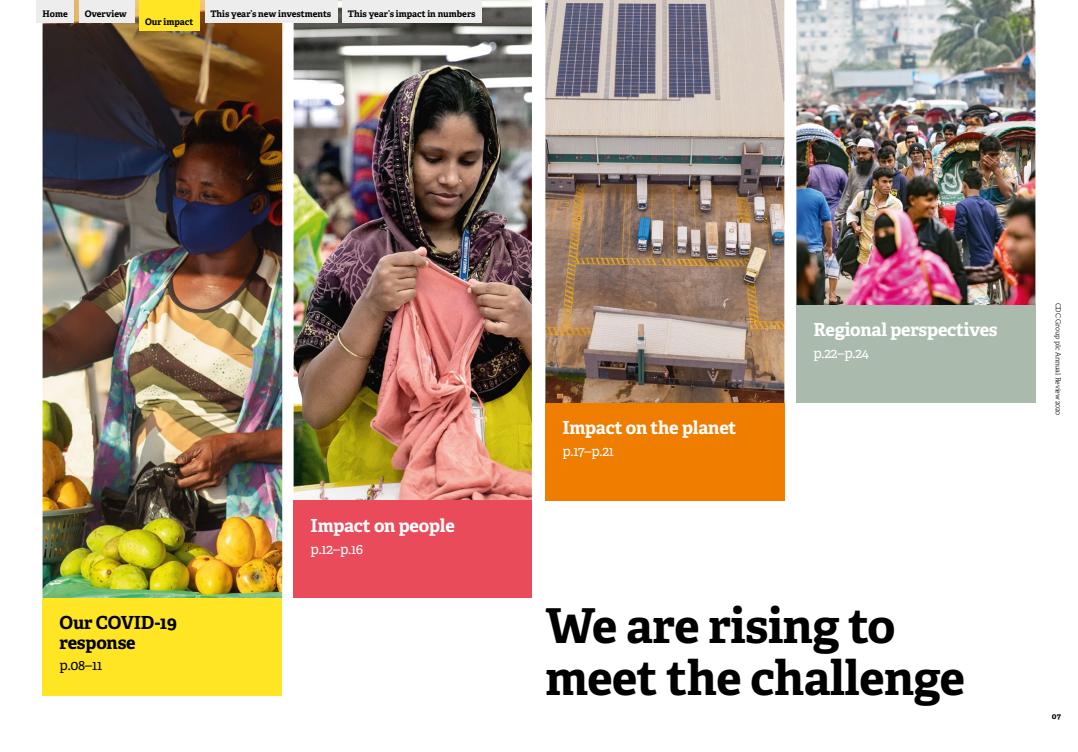
<style>
.page{position:relative;width:1078px;height:752px;background:#fff}
.page>*{position:absolute;margin:0;border:0;box-sizing:border-box;transform-origin:0 0}
.t1{font:700 48px/52px "Adelle";letter-spacing:-.01em;color:#000}
.t2{font:700 18px "Adelle";letter-spacing:-.01em;color:#fff}
.t3{font:700 18px/20px "Adelle";letter-spacing:-.01em;color:#000}
.t4{font:14px "Adelle";letter-spacing:-.015em;color:#fff}
.t5{font:14px "Adelle";color:#000}
.t6{font:700 9px "Adelle";color:#000}
.t7{font:700 8px "Adelle";color:#000}
.t8{font:300 7px "Adelle";letter-spacing:-.01em;color:#000}
</style>
<div class="page">
<img style="left:43px;top:0;width:239px;height:597px">
<img style="left:293px;top:0;width:238px;height:500px">
<img style="left:545px;top:0;width:239px;height:403px">
<img style="left:796px;top:0;width:239px;height:305px">
<div style="left:293px;top:500px;width:238px;height:97px;background:#e94b5a"></div>
<div style="left:545px;top:403px;width:239px;height:97px;background:#ef7d00"></div>
<div style="left:43px;top:597px;width:239px;height:97px;background:#ffe524"></div>
<div style="left:796px;top:305px;width:239px;height:97px;background:#aabbae"></div>
<div style="left:79px;top:0;width:55px;height:22px;background:#ededed"></div>
<div style="left:139px;top:0;width:61px;height:30px;background:#ffe524"></div>
<div style="left:37px;top:0;width:37px;height:22px;background:#ededed"></div>
<div style="left:205px;top:0;width:132px;height:22px;background:#ededed"></div>
<div style="left:342px;top:0;width:139px;height:22px;background:#ededed"></div>
<p class="t6" style="left:43px;top:8px;width:27px">Home</p>
<p class="t6" style="left:210px;top:8px;width:122px">This year’s new investments</p>
<p class="t6" style="left:348px;top:8px;width:129px">This year’s impact in numbers</p>
<p class="t6" style="left:85px;top:8px;width:44px">Overview</p>
<p class="t6" style="left:145px;top:16px;width:50px">Our impact</p>
<h2 class="t3" style="left:60px;top:612px;width:119px">Our COVID-19 response</h2>
<h3 class="t5" style="left:60px;top:656px;width:44px">p.08–11</h3>
<h2 class="t2" style="left:310px;top:514px;width:146px">Impact on people</h2>
<h3 class="t4" style="left:310px;top:540px;width:54px">p.12–p.16</h3>
<h2 class="t2" style="left:562px;top:416px;width:175px">Impact on the planet</h2>
<h3 class="t4" style="left:562px;top:442px;width:53px">p.17–p.21</h3>
<h2 class="t2" style="left:813px;top:318px;width:186px">Regional perspectives</h2>
<h3 class="t4" style="left:813px;top:344px;width:57px">p.22–p.24</h3>
<p class="t8" style="left:1062px;top:302px;width:114px;rotate:90deg">CDC Group plc Annual Review 2020</p>
<h1 class="t1" style="left:545px;top:600px;width:421px">We are rising to meet the challenge</h1>
<p class="t7" style="left:1051px;top:710px;width:11px">07</p>
</div>
